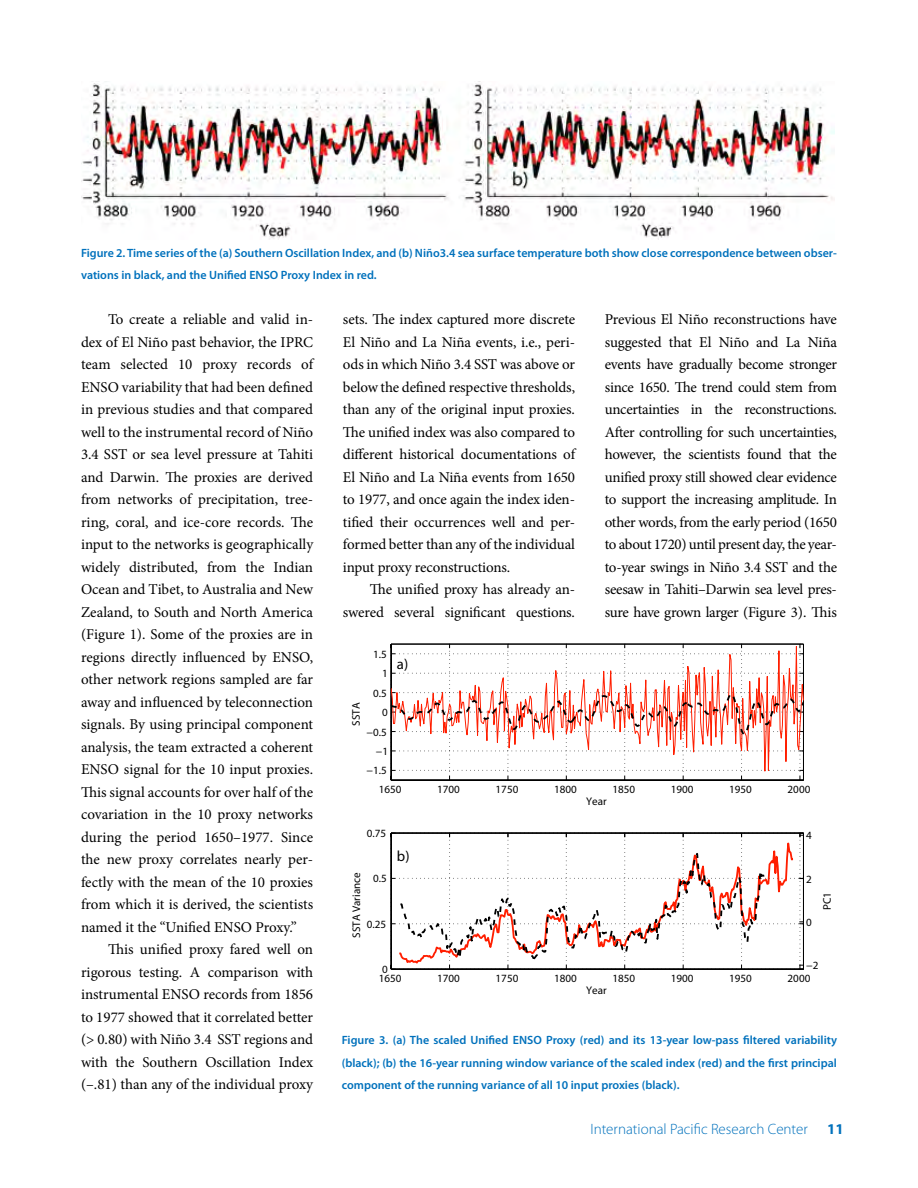
<style>
.page{position:relative;width:918px;height:1188px;background:#fff}
.page>*{position:absolute;margin:0;border:0;box-sizing:border-box;transform-origin:0 0}
.t1{font:15px/22.5px "Minion Pro";letter-spacing:-.01em;color:#000;text-align:justify}
.t2{font:300 15px "Myriad Pro";color:#0071bc}
.t3{font:700 15px "Myriad Pro";color:#0071bc}
.t4{font:14.7px "Helvetica";color:#000}
.t5{font:600 12px/22.5px "Myriad Pro";color:#0071bc}
.t6{font:11.1px "Helvetica";color:#000}
</style>
<div class="page">
<img style="left:81px;top:81px;width:754px;height:159px">
<hr style="left:391px;top:780px;width:412px;height:1px;background:#000">
<svg style="left:391px;top:644px;width:413px;height:136px"></svg>
<svg style="left:397px;top:832px;width:398px;height:1px"></svg>
<svg style="left:391px;top:833px;width:413px;height:137px"></svg>
<svg style="left:399px;top:848px;width:368px;height:119px"></svg>
<p class="t5" style="left:81px;top:241px;width:757px">Figure 2. Time series of the (a) Southern Oscillation Index, and (b) Niño3.4 sea surface temperature both show close correspondence between obser&shy;vations in black, and the Unified ENSO Proxy Index in red.</p>
<p class="t1" style="left:81px;top:308px;width:234px;text-indent:27px">To create a reliable and valid in&shy;dex of El Niño past behavior, the IPRC team selected 10 proxy records of ENSO variability that had been defined in previous studies and that compared well to the instrumental record of Niño 3.4 SST or sea level pressure at Tahiti and Darwin. The proxies are derived from networks of precipitation, tree&shy;ring, coral, and ice-core records. The input to the networks is geographically widely distributed, from the Indian Ocean and Tibet, to Australia and New Zealand, to South and North America (Figure 1). Some of the proxies are in regions directly influenced by ENSO, other network regions sampled are far away and influenced by teleconnection signals. By using principal component analysis, the team extracted a coherent ENSO signal for the 10 input proxies.<br>This signal accounts for over half of the covariation in the 10 proxy networks during the period 1650–1977. Since the new proxy correlates nearly per&shy;fectly with the mean of the 10 proxies from which it is derived, the scientists named it the “Unified ENSO Proxy.”</p>
<p class="t1" style="left:81px;top:938px;width:234px;text-indent:27px">This unified proxy fared well on rigorous testing. A comparison with instrumental ENSO records from 1856 to 1977 showed that it correlated better (&gt; 0.80) with Niño 3.4 SST regions and with the Southern Oscillation Index (–.81) than any of the individual proxy</p>
<p class="t1" style="left:343px;top:308px;width:234px">sets. The index captured more discrete El Niño and La Niña events, i.e., peri&shy;ods in which Niño 3.4 SST was above or below the defined respective thresholds, than any of the original input proxies.<br>The unified index was also compared to different historical documentations of El Niño and La Niña events from 1650 to 1977, and once again the index iden&shy;tified their occurrences well and per&shy;formed better than any of the individual input proxy reconstructions.</p>
<p class="t1" style="left:343px;top:578px;width:234px;text-align:right">The unified proxy has already an&shy;swered several significant questions.</p>
<p class="t6" style="left:373px;top:647px;width:15px">1.5</p>
<p class="t6" style="left:382px;top:667px;width:7px">1</p>
<p class="t6" style="left:349px;top:726px;width:25px;rotate:-90deg">SSTA</p>
<p class="t6" style="left:373px;top:686px;width:15px">0.5</p>
<p class="t6" style="left:382px;top:706px;width:7px">0</p>
<p class="t6" style="left:367px;top:725px;width:22px">−0.5</p>
<p class="t6" style="left:376px;top:744px;width:14px">−1</p>
<p class="t6" style="left:367px;top:764px;width:22px">−1.5</p>
<p class="t4" style="left:397px;top:655px;width:13px">a)</p>
<p class="t1" style="left:605px;top:308px;width:234px">Previous El Niño reconstructions have suggested that El Niño and La Niña events have gradually become stronger since 1650. The trend could stem from uncertainties in the reconstructions.<br>After controlling for such uncertainties, however, the scientists found that the unified proxy still showed clear evidence to support the increasing amplitude. In other words, from the early period (1650 to about 1720) until present day, the year&shy;to-year swings in Niño 3.4 SST and the seesaw in Tahiti–Darwin sea level pres&shy;sure have grown larger (Figure 3). This</p>
<p class="t6" style="left:379px;top:783px;width:24px">1650</p>
<p class="t6" style="left:437px;top:783px;width:24px">1700</p>
<p class="t6" style="left:496px;top:783px;width:24px">1750</p>
<p class="t6" style="left:554px;top:783px;width:24px">1800</p>
<p class="t6" style="left:612px;top:783px;width:24px">1850</p>
<p class="t6" style="left:671px;top:783px;width:24px">1900</p>
<p class="t6" style="left:729px;top:783px;width:24px">1950</p>
<p class="t6" style="left:788px;top:783px;width:24px">2000</p>
<p class="t6" style="left:586px;top:795px;width:22px">Year</p>
<p class="t6" style="left:367px;top:827px;width:21px">0.75</p>
<p class="t6" style="left:806px;top:829px;width:7px">4</p>
<p class="t4" style="left:397px;top:847px;width:14px">b)</p>
<p class="t6" style="left:350px;top:938px;width:67px;rotate:-90deg">SSTA Variance</p>
<p class="t6" style="left:373px;top:872px;width:15px">0.5</p>
<p class="t6" style="left:367px;top:917px;width:21px">0.25</p>
<p class="t6" style="left:806px;top:872px;width:7px">2</p>
<p class="t6" style="left:806px;top:915px;width:7px">0</p>
<p class="t6" style="left:820px;top:910px;width:19px;rotate:-90deg">PC1</p>
<p class="t6" style="left:806px;top:959px;width:14px">−2</p>
<p class="t6" style="left:382px;top:963px;width:7px">0</p>
<p class="t6" style="left:379px;top:972px;width:24px">1650</p>
<p class="t6" style="left:437px;top:972px;width:24px">1700</p>
<p class="t6" style="left:496px;top:972px;width:24px">1750</p>
<p class="t6" style="left:554px;top:972px;width:24px">1800</p>
<p class="t6" style="left:612px;top:972px;width:24px">1850</p>
<p class="t6" style="left:671px;top:972px;width:24px">1900</p>
<p class="t6" style="left:729px;top:972px;width:24px">1950</p>
<p class="t6" style="left:788px;top:972px;width:24px">2000</p>
<p class="t6" style="left:586px;top:984px;width:22px">Year</p>
<p class="t5" style="left:342px;top:1028px;width:497px;text-align:justify">Figure 3. (a) The scaled Unified ENSO Proxy (red) and its 13-year low-pass filtered variability (black); (b) the 16-year running window variance of the scaled index (red) and the first principal component of the running variance of all 10 input proxies (black).</p>
<p class="t2" style="left:590px;top:1121px;width:219px">International Pacific Research Center</p>
<p class="t3" style="left:827px;top:1119px;width:18px">11</p>
</div>
